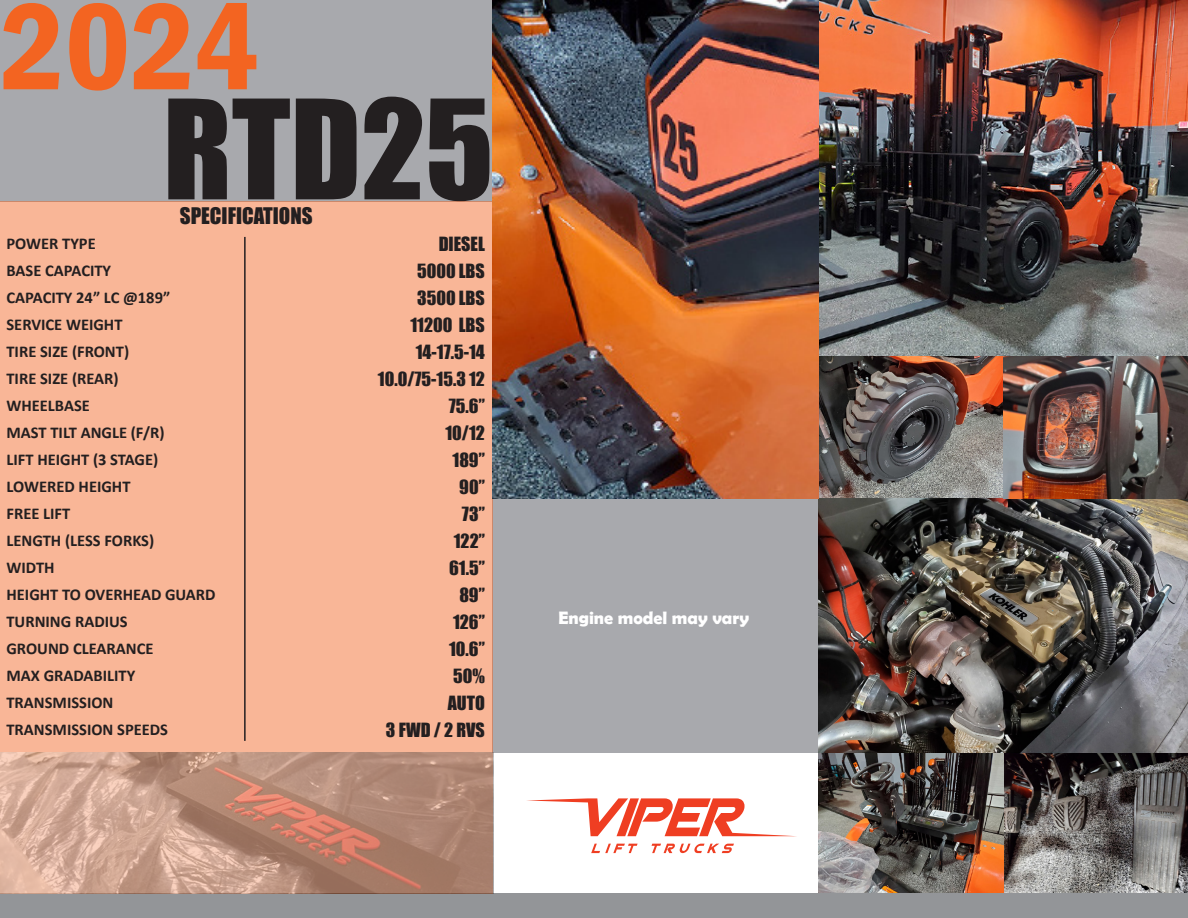
<style>
.page{position:relative;width:1188px;height:918px;background:#fff}
.page>*{position:absolute;margin:0;border:0;box-sizing:border-box;transform-origin:0 0}
.t1{font:127.5px "Impact";color:#231f20}
.t2{font:600 condensed 127.5px "Franklin Gothic";color:#f36421}
.t3{font:21px "Impact";color:#231f20}
.t4{font:18px "Impact";color:#231f20}
.t5{font:700 18px "Berlin Sans FB Demi";color:#fff}
.t6{font:700 16.5px "Calibri";color:#231f20}
</style>
<div class="page">
<div style="left:492px;top:498px;width:326px;height:254px;background:#a8a9ad"></div>
<img style="left:818px;top:0;width:370px;height:893px">
<div style="left:0;top:893px;width:1188px;height:25px;background:#939598"></div>
<div style="left:0;top:0;width:492px;height:202px;background:#a8a9ad"></div>
<div style="left:0;top:202px;width:492px;height:692px;background:#f9b697"></div>
<hr style="left:244px;top:237px;width:2px;height:504px;background:#231f20">
<svg style="left:662px;top:0;width:145px;height:1px"></svg>
<svg style="left:527px;top:798px;width:265px;height:38px"></svg>
<svg style="left:591px;top:844px;width:47px;height:9px"></svg>
<svg style="left:652px;top:844px;width:82px;height:9px"></svg>
<img style="left:0;top:752px;width:494px;height:142px">
<img style="left:492px;top:1px;width:326px;height:497px">
<p class="t2" style="left:0;top:-38px;width:261px">2024</p>
<p class="t1" style="left:163px;top:50px;width:332px">RTD25</p>
<p class="t3" style="left:180px;top:200px;width:134px">SPECIFICATIONS</p>
<p class="t6" style="left:6px;top:232px;width:91px">POWER TYPE</p>
<p class="t6" style="left:6px;top:259px;width:106px">BASE CAPACITY</p>
<p class="t6" style="left:6px;top:286px;width:165px">CAPACITY 24” LC @189”</p>
<p class="t6" style="left:6px;top:313px;width:118px">SERVICE WEIGHT</p>
<p class="t6" style="left:6px;top:340px;width:124px">TIRE SIZE (FRONT)</p>
<p class="t6" style="left:6px;top:367px;width:114px">TIRE SIZE (REAR)</p>
<p class="t6" style="left:6px;top:394px;width:85px">WHEELBASE</p>
<p class="t6" style="left:6px;top:421px;width:160px">MAST TILT ANGLE (F/R)</p>
<p class="t6" style="left:6px;top:448px;width:153px">LIFT HEIGHT (3 STAGE)</p>
<p class="t6" style="left:6px;top:475px;width:126px">LOWERED HEIGHT</p>
<p class="t6" style="left:6px;top:502px;width:65px">FREE LIFT</p>
<p class="t6" style="left:6px;top:529px;width:149px">LENGTH (LESS FORKS)</p>
<p class="t6" style="left:6px;top:556px;width:50px">WIDTH</p>
<p class="t6" style="left:6px;top:583px;width:211px">HEIGHT TO OVERHEAD GUARD</p>
<p class="t6" style="left:6px;top:610px;width:123px">TURNING RADIUS</p>
<p class="t6" style="left:6px;top:637px;width:149px">GROUND CLEARANCE</p>
<p class="t6" style="left:6px;top:664px;width:130px">MAX GRADABILITY</p>
<p class="t6" style="left:6px;top:691px;width:109px">TRANSMISSION</p>
<p class="t6" style="left:6px;top:718px;width:163px">TRANSMISSION SPEEDS</p>
<p class="t4" style="left:439px;top:230px;width:48px">DIESEL</p>
<p class="t4" style="left:417px;top:257px;width:69px">5000 LBS</p>
<p class="t4" style="left:417px;top:284px;width:69px">3500 LBS</p>
<p class="t4" style="left:410px;top:311px;width:76px">11200 LBS</p>
<p class="t4" style="left:416px;top:338px;width:71px">14-17.5-14</p>
<p class="t4" style="left:378px;top:365px;width:109px">10.0/75-15.3 12</p>
<p class="t4" style="left:449px;top:392px;width:38px">75.6”</p>
<p class="t4" style="left:445px;top:419px;width:41px">10/12</p>
<p class="t4" style="left:452px;top:446px;width:34px">189”</p>
<p class="t4" style="left:459px;top:473px;width:27px">90”</p>
<p class="t4" style="left:462px;top:500px;width:25px">73”</p>
<p class="t4" style="left:454px;top:527px;width:33px">122”</p>
<p class="t4" style="left:449px;top:554px;width:37px">61.5”</p>
<p class="t4" style="left:459px;top:581px;width:27px">89”</p>
<p class="t4" style="left:453px;top:608px;width:33px">126”</p>
<p class="t4" style="left:449px;top:635px;width:37px">10.6”</p>
<p class="t4" style="left:453px;top:662px;width:33px">50%</p>
<p class="t4" style="left:448px;top:689px;width:39px">AUTO</p>
<p class="t4" style="left:386px;top:716px;width:100px">3 FWD / 2 RVS</p>
<p class="t5" style="left:558px;top:607px;width:192px">Engine model may vary</p>
</div>
